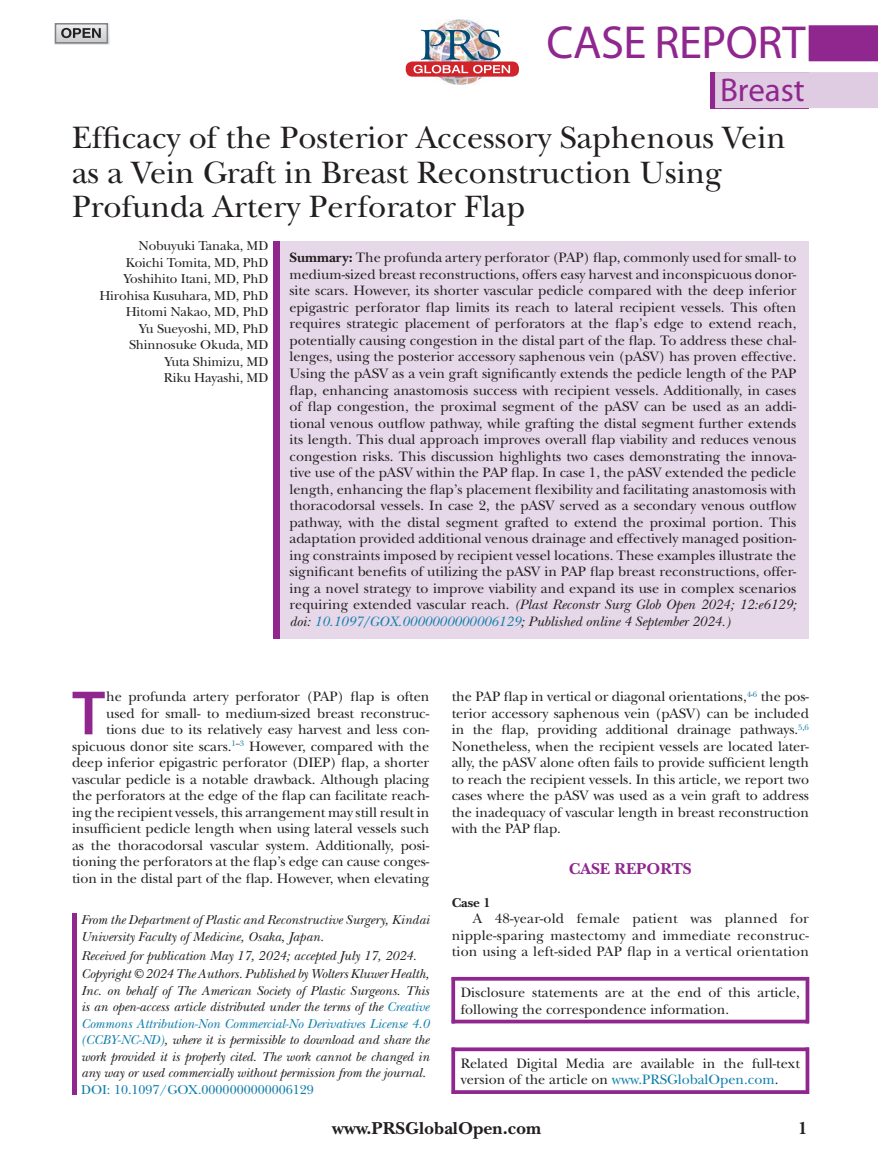
<style>
.page{position:relative;width:878px;height:1175px;background:#fff}
.page>*{position:absolute;margin:0;border:0;box-sizing:border-box;transform-origin:0 0}
.t1{font:600 63.15px "Myriad Pro";color:#8f278f}
.t2{font:46.5px "Myriad Pro";letter-spacing:-.01em;color:#8f278f}
.t3{font:33px "Myriad Pro";color:#8f278f}
.t4{font:32.25px/34.5px "New Baskerville Std";color:#231f20}
.t5{font:700 18px "New Baskerville Std";color:#231f20}
.t6{font:700 16.5px "New Baskerville Std";color:#8f278f}
.t7{font:14.25px/16.5px "New Baskerville Std";letter-spacing:-.005em;color:#231f20;text-align:justify}
.t8{font:italic 13.5px/16.5px "New Baskerville Std";color:#231f20}
.t9{font:13.5px/16.5px "New Baskerville Std";letter-spacing:-.01em;color:#231f20;text-align:right}
.t10{font:13.5px "New Baskerville Std";color:#0f7eac}
.t11{font:700 13.5px "New Baskerville Std";color:#231f20}
.s1{font-weight:700}
.s2{font-style:italic}
.s3{font-style:italic;color:#0f7eac}
.s4{color:#0f7eac}
</style>
<div class="page">
<div style="left:710px;top:72px;width:98px;height:36px;background:#8f278f"></div>
<div style="left:715px;top:72px;width:163px;height:36px;background:#dfcce3"></div>
<div style="left:808px;top:25px;width:70px;height:36px;background:#8f278f"></div>
<img style="left:436px;top:20px;width:49px;height:64px">
<svg style="left:406px;top:61px;width:113px;height:16px"></svg>
<img style="left:413px;top:29px;width:97px;height:44px">
<div style="left:274px;top:126px;width:534px;height:512px;background:#e6d8e9"></div>
<div style="left:274px;top:240px;width:6px;height:398px;background:#8f278f"></div>
<hr style="left:72px;top:913px;width:4px;height:33px;background:#8f278f">
<hr style="left:72px;top:946px;width:4px;height:19px;background:#8f278f">
<hr style="left:72px;top:965px;width:4px;height:118px;background:#8f278f">
<hr style="left:72px;top:1081px;width:4px;height:13px;background:#8f278f">
<div style="left:272px;top:126px;width:536px;height:115px;background:#fff"></div>
<img style="left:54px;top:23px;width:55px;height:22px">
<svg style="left:451px;top:977px;width:4px;height:46px"></svg>
<svg style="left:805px;top:977px;width:4px;height:46px"></svg>
<svg style="left:452px;top:976px;width:356px;height:4px"></svg>
<svg style="left:452px;top:1019px;width:356px;height:4px"></svg>
<svg style="left:451px;top:1047px;width:4px;height:47px"></svg>
<svg style="left:805px;top:1047px;width:4px;height:47px"></svg>
<svg style="left:452px;top:1047px;width:356px;height:4px"></svg>
<svg style="left:452px;top:1090px;width:356px;height:4px"></svg>
<div style="left:55px;top:23px;width:53px;height:21px;border:2px solid #808285"></div>
<svg style="left:61px;top:28px;width:40px;height:10px"></svg>
<h2 class="t2" style="left:546px;top:14px;width:260px">CASE REPORT</h2>
<h3 class="t3" style="left:720px;top:69px;width:86px">BREAST</h3>
<h3 class="t4" style="left:72px;top:121px;width:715px">Efficacy of the Posterior Accessory Saphenous Vein as a Vein Graft in Breast Reconstruction Using<br>Profunda Artery Perforator Flap</h3>
<p class="t9" style="left:99px;top:238px;width:170px">Nobuyuki Tanaka, MD<br>Koichi Tomita, MD, PhD<br>Yoshihito Itani, MD, PhD<br>Hirohisa Kusuhara, MD, PhD<br>Hitomi Nakao, MD, PhD<br>Yu Sueyoshi, MD, PhD<br>Shinnosuke Okuda, MD<br>Yuta Shimizu, MD<br>Riku Hayashi, MD</p>
<p class="t7" style="left:289px;top:250px;width:508px"><span class="s1">Summary:</span> The profunda artery perforator (PAP) flap, commonly used for small- to medium-sized breast reconstructions, offers easy harvest and inconspicuous donor&shy;site scars. However, its shorter vascular pedicle compared with the deep inferior epigastric perforator flap limits its reach to lateral recipient vessels. This often requires strategic placement of perforators at the flap’s edge to extend reach, potentially causing congestion in the distal part of the flap. To address these chal&shy;lenges, using the posterior accessory saphenous vein (pASV) has proven effective.<br>Using the pASV as a vein graft significantly extends the pedicle length of the PAP flap, enhancing anastomosis success with recipient vessels. Additionally, in cases of flap congestion, the proximal segment of the pASV can be used as an addi&shy;tional venous outflow pathway, while grafting the distal segment further extends its length. This dual approach improves overall flap viability and reduces venous congestion risks. This discussion highlights two cases demonstrating the innova&shy;tive use of the pASV within the PAP flap. In case 1, the pASV extended the pedicle length, enhancing the flap’s placement flexibility and facilitating anastomosis with thoracodorsal vessels. In case 2, the pASV served as a secondary venous outflow pathway, with the distal segment grafted to extend the proximal portion. This adaptation provided additional venous drainage and effectively managed position&shy;ing constraints imposed by recipient vessel locations. These examples illustrate the significant benefits of utilizing the pASV in PAP flap breast reconstructions, offer&shy;ing a novel strategy to improve viability and expand its use in complex scenarios requiring extended vascular reach. <span class="s2">(Plast Reconstr Surg Glob Open 2024; 12:e6129; doi:</span> <span class="s3">10.1097/GOX.0000000000006129</span><span class="s2">; Published online 4 September 2024.)</span></p>
<p class="t7" style="left:72px;top:688px;width:359px;text-align:right">he profunda artery perforator (PAP) flap is often<br>used for small- to medium-sized breast reconstruc-<br>tions due to its relatively easy harvest and less con&shy;spicuous donor site scars.<sup>1</sup><sup>–</sup><sup>3</sup> However, compared with the deep inferior epigastric perforator (DIEP) flap, a shorter vascular pedicle is a notable drawback. Although placing the perforators at the edge of the flap can facilitate reach&shy;ing the recipient vessels, this arrangement may still result in insufficient pedicle length when using lateral vessels such as the thoracodorsal vascular system. Additionally, posi&shy;tioning the perforators at the flap’s edge can cause conges&shy;tion in the distal part of the flap. However, when elevating</p>
<p class="t7" style="left:451px;top:688px;width:359px">the PAP flap in vertical or diagonal orientations,<sup>4</sup><sup>-</sup><sup>6</sup> the pos&shy;terior accessory saphenous vein (pASV) can be included in the flap, providing additional drainage pathways.<sup>5</sup><sup>,</sup><sup>6<br></sup>Nonetheless, when the recipient vessels are located later&shy;ally, the pASV alone often fails to provide sufficient length to reach the recipient vessels. In this article, we report two cases where the pASV was used as a vein graft to address the inadequacy of vascular length in breast reconstruction with the PAP flap.</p>
<h1 class="t1" style="left:72px;top:673px;width:35px">T</h1>
<p class="t6" style="left:569px;top:859px;width:124px">CASE REPORTS</p>
<p class="t8" style="left:81px;top:911px;width:349px">From the Department of Plastic and Reconstructive Surgery, Kindai<br>University Faculty of Medicine, Osaka, Japan.</p>
<p class="t8" style="left:81px;top:946px;width:350px;line-height:18.8px">Received for publication May 17, 2024; accepted July 17, 2024.<br>Copyright © 2024 The Authors. Published by Wolters Kluwer Health,</p>
<p class="t8" style="left:81px;top:982px;width:350px;text-align:justify">Inc. on behalf of The American Society of Plastic Surgeons. This is an open-access article distributed under the terms of the <span class="s4">Creative Commons Attribution-Non Commercial-No Derivatives License 4.0 (CCBY-NC-ND)</span>, where it is permissible to download and share the work provided it is properly cited. The work cannot be changed in any way or used commercially without permission from the journal.</p>
<p class="t10" style="left:81px;top:1081px;width:234px">DOI: 10.1097/GOX.0000000000006129</p>
<p class="t11" style="left:452px;top:894px;width:40px">Case 1</p>
<p class="t7" style="left:451px;top:910px;width:359px;text-indent:21px">A 48-year-old female patient was planned for nipple-sparing mastectomy and immediate reconstruc&shy;tion using a left-sided PAP flap in a vertical orientation</p>
<p class="t7" style="left:460px;top:984px;width:341px">Disclosure statements are at the end of this article, following the correspondence information.</p>
<p class="t7" style="left:460px;top:1054px;width:341px">Related Digital Media are available in the full-text version of the article on <span class="s4">www.PRSGlobalOpen.com</span>.</p>
<p class="t5" style="left:332px;top:1118px;width:210px">www.PRSGlobalOpen.com</p>
<p class="t5" style="left:798px;top:1118px;width:11px">1</p>
</div>
